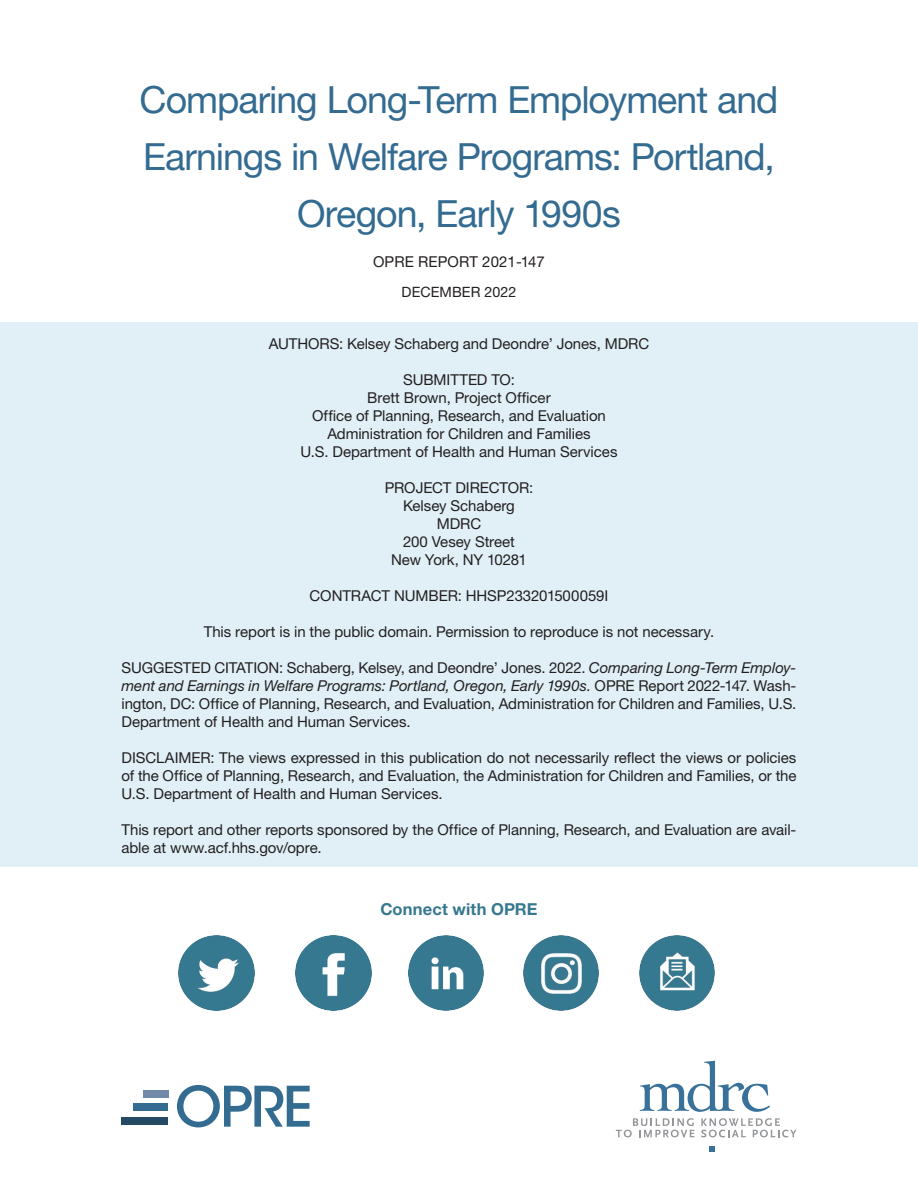
<style>
.page{position:relative;width:918px;height:1188px;background:#fff}
.page>*{position:absolute;margin:0;border:0;box-sizing:border-box;transform-origin:0 0}
.t1{font:37.5px/57px "Helvetica Neue LT Std";letter-spacing:-.025em;color:#336b91;text-align:center}
.t2{font:700 16.5px "Helvetica Neue LT Std";letter-spacing:.01em;color:#36788f}
.t3{font:15px/18px "Helvetica Neue LT Std";letter-spacing:-.005em;color:#231f20;text-align:justify}
.t4{font:14.25px "Helvetica Neue LT Std";letter-spacing:.005em;color:#231f20}
.s1{font-style:italic}
</style>
<div class="page">
<div style="left:0;top:322px;width:918px;height:544px;background:#e1f0f7"></div>
<svg style="left:177px;top:1085px;width:133px;height:42px"></svg>
<div style="left:143px;top:1090px;width:25px;height:8px;background:#7089a9"></div>
<div style="left:133px;top:1103px;width:35px;height:8px;background:#336b91"></div>
<div style="left:122px;top:1117px;width:46px;height:8px;background:#234963"></div>
<svg style="left:640px;top:1061px;width:130px;height:51px"></svg>
<svg style="left:616px;top:1118px;width:79px;height:19px"></svg>
<svg style="left:701px;top:1118px;width:96px;height:19px"></svg>
<svg style="left:710px;top:1146px;width:5px;height:6px"></svg>
<img style="left:179px;top:935px;width:75px;height:76px">
<img style="left:296px;top:935px;width:75px;height:76px">
<img style="left:408px;top:935px;width:75px;height:76px">
<img style="left:524px;top:935px;width:75px;height:76px">
<img style="left:639px;top:935px;width:76px;height:76px">
<h1 class="t1" style="left:140px;top:70px;width:640px">Comparing Long-Term Employment and<br>Earnings in Welfare Programs: Portland,<br>Oregon, Early 1990s</h1>
<p class="t3" style="left:373px;top:253px;width:173px">OPRE REPORT 2021-147</p>
<p class="t4" style="left:402px;top:283px;width:116px">DECEMBER 2022</p>
<p class="t3" style="left:269px;top:334px;width:382px">AUTHORS: Kelsey Schaberg and Deondre’ Jones, MDRC</p>
<p class="t3" style="left:403px;top:370px;width:113px">SUBMITTED TO:</p>
<p class="t3" style="left:367px;top:388px;width:185px">Brett Brown, Project Officer</p>
<p class="t3" style="left:312px;top:406px;width:295px">Office of Planning, Research, and Evaluation</p>
<p class="t3" style="left:327px;top:424px;width:265px">Administration for Children and Families</p>
<p class="t3" style="left:300px;top:442px;width:319px">U.S. Department of Health and Human Services</p>
<p class="t3" style="left:385px;top:478px;width:150px">PROJECT DIRECTOR:</p>
<p class="t3" style="left:403px;top:496px;width:113px">Kelsey Schaberg</p>
<p class="t3" style="left:437px;top:514px;width:46px">MDRC</p>
<p class="t3" style="left:403px;top:532px;width:113px">200 Vesey Street</p>
<p class="t3" style="left:391px;top:550px;width:137px">New York, NY 10281</p>
<p class="t3" style="left:310px;top:586px;width:300px">CONTRACT NUMBER: HHSP233201500059I</p>
<p class="t3" style="left:204px;top:622px;width:512px">This report is in the public domain. Permission to reproduce is not necessary.</p>
<p class="t3" style="left:121px;top:658px;width:677px">SUGGESTED CITATION: Schaberg, Kelsey, and Deondre’ Jones. 2022. <span class="s1">Comparing Long-Term Employ&shy;ment and Earnings in Welfare Programs: Portland, Oregon, Early 1990s.</span> OPRE Report 2022-147. Wash&shy;ington, DC: Office of Planning, Research, and Evaluation, Administration for Children and Families, U.S.<br>Department of Health and Human Services.</p>
<p class="t3" style="left:121px;top:748px;width:677px">DISCLAIMER: The views expressed in this publication do not necessarily reflect the views or policies of the Office of Planning, Research, and Evaluation, the Administration for Children and Families, or the U.S. Department of Health and Human Services.</p>
<p class="t3" style="left:121px;top:820px;width:676px">This report and other reports sponsored by the Office of Planning, Research, and Evaluation are avail&shy;able at www.acf.hhs.gov/opre.</p>
<p class="t2" style="left:380px;top:899px;width:159px">Connect with OPRE</p>
</div>
